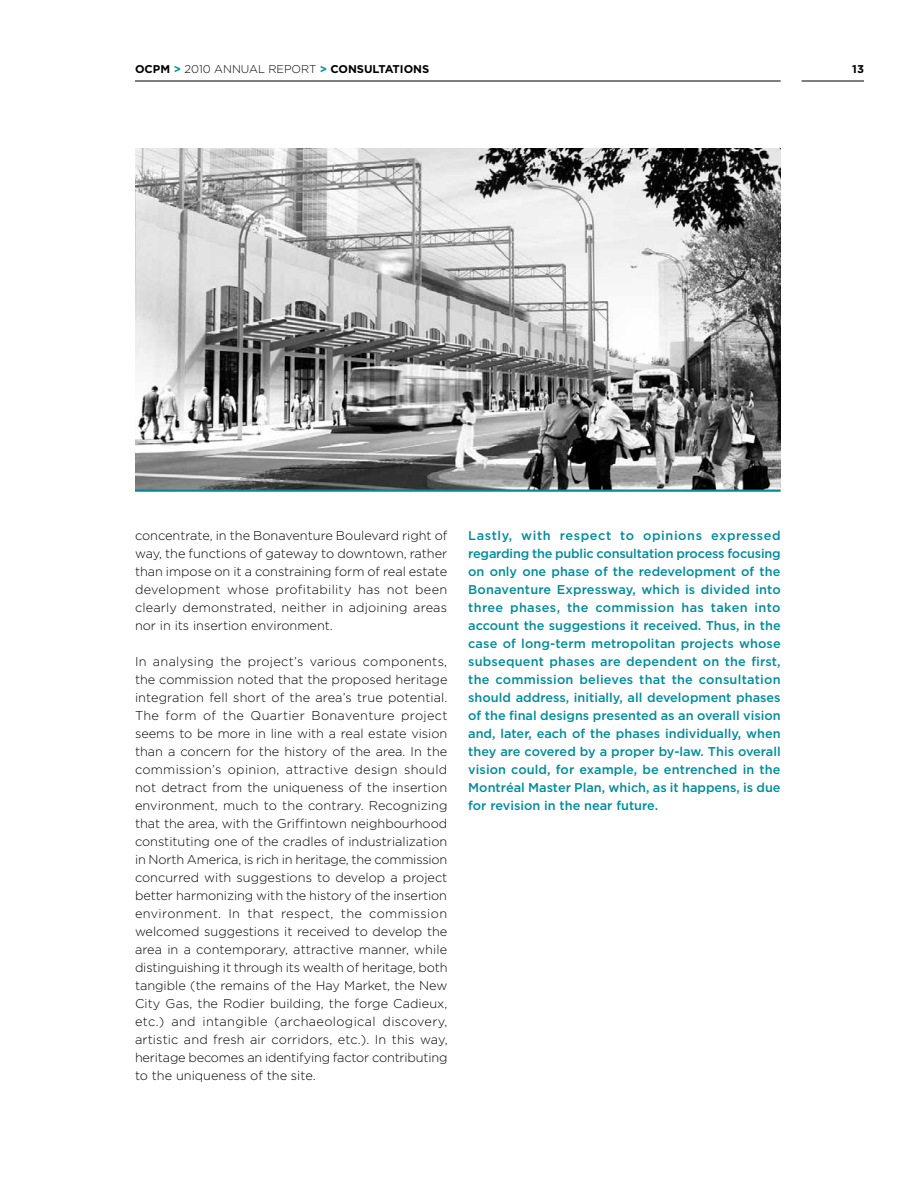
<style>
.page{position:relative;width:918px;height:1188px;background:#fff}
.page>*{position:absolute;margin:0;border:0;box-sizing:border-box;transform-origin:0 0}
.t1{font:300 12.75px/18px "Gotham HTF";color:#000;text-align:justify}
.t2{font:500 12.75px/18px "Gotham HTF";color:#008c99;text-align:justify}
.t3{font:300 11.25px "Gotham HTF";color:#000}
.t4{font:700 11.25px "Gotham HTF";color:#000}
.s1{font-weight:700}
.s2{font-weight:700;color:#008c99}
</style>
<div class="page">
<hr style="left:135px;top:81px;width:646px;height:1px;background:#000">
<hr style="left:802px;top:81px;width:62px;height:1px;background:#000">
<img style="left:135px;top:148px;width:646px;height:342px">
<hr style="left:135px;top:490px;width:646px;height:2px;background:#008c99">
<p class="t3" style="left:135px;top:63px;width:205px"><span class="s1">OCPM</span> <span class="s2">&gt;</span> 2010 ANNUAL REPORT <span class="s2">&gt;</span> <span class="s1">CON</span></p>
<p class="t4" style="left:357px;top:63px;width:16px">SULTATION</p>
<p class="t4" style="left:422px;top:63px;width:9px">S</p>
<p class="t4" style="left:852px;top:63px;width:13px">13</p>
<p class="t1" style="left:135px;top:526px;width:314px">concentrate, in the Bonaventure Boulevard right of way, the functions of gateway to downtown, rather than impose on it a constraining form of real estate development whose profitability has not been clearly demonstrated, neither in adjoining areas nor in its insertion environment.</p>
<p class="t1" style="left:135px;top:652px;width:314px">In analysing the project’s various components, the commission noted that the proposed heritage integration fell short of the area’s true potential.<br>The form of the Quartier Bonaventure project seems to be more in line with a real estate vision than a concern for the history of the area. In the commission’s opinion, attractive design should not detract from the uniqueness of the insertion environment, much to the contrary. Recognizing that the area, with the Griffintown neighbourhood constituting one of the cradles of industrialization in North America, is rich in heritage, the commission concurred with suggestions to develop a project better harmonizing with the history of the insertion environment. In that respect, the commission welcomed suggestions it received to develop the area in a contemporary, attractive manner, while distinguishing it through its wealth of heritage, both tangible (the remains of the Hay Market, the New City Gas, the Rodier building, the forge Cadieux, etc.) and intangible (archaeological discovery, artistic and fresh air corridors, etc.). In this way, heritage becomes an identifying factor contributing to the uniqueness of the site.</p>
<p class="t2" style="left:468px;top:526px;width:314px">Lastly, with respect to opinions expressed regarding the public consultation process focusing on only one phase of the redevelopment of the Bonaventure Expressway, which is divided into three phases, the commission has taken into account the suggestions it received. Thus, in the case of long-term metropolitan projects whose subsequent phases are dependent on the first, the commission believes that the consultation should address, initially, all development phases of the final designs presented as an overall vision and, later, each of the phases individually, when they are covered by a proper by-law. This overall vision could, for example, be entrenched in the Montréal Master Plan, which, as it happens, is due for revision in the near future.</p>
</div>
